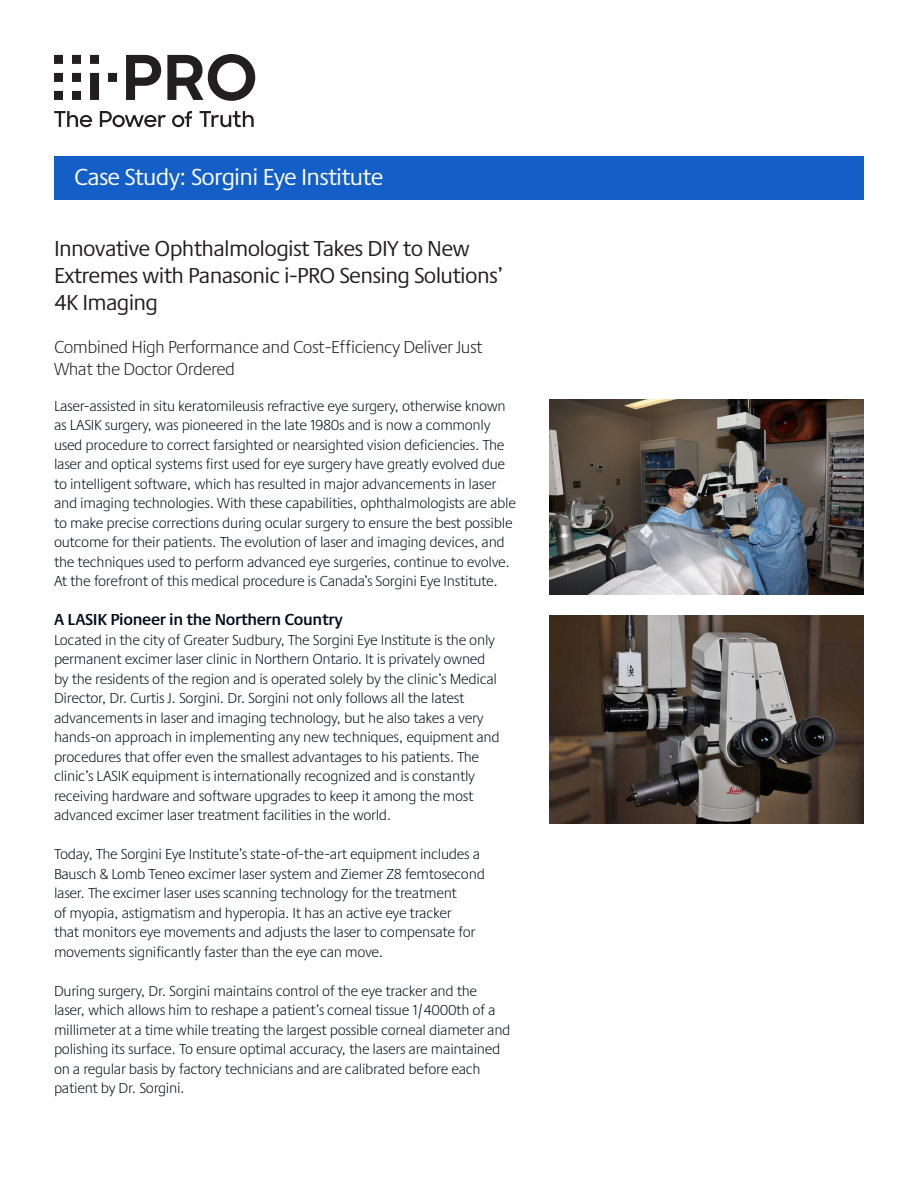
<style>
.page{position:relative;width:918px;height:1188px;background:#fff}
.page>*{position:absolute;margin:0;border:0;box-sizing:border-box;transform-origin:0 0}
.t1{font:24px "Praxis Next";letter-spacing:-.03em;color:#fff}
.t2{font:22.5px/27px "Praxis Next";letter-spacing:-.03em;color:#231f20}
.t3{font:300 18px/21.6px "Praxis Next";letter-spacing:-.03em;color:#231f20}
.SubHead_Bold{font:600 16.5px "Praxis Next";letter-spacing:-.02em;color:#040c1b}
.Body{font:300 15px/19.5px "Praxis Next";letter-spacing:-.02em;color:#040c1b}
</style>
<div class="page">
<svg style="left:54px;top:54px;width:201px;height:73px"></svg>
<div style="left:54px;top:156px;width:810px;height:44px;background:#145fc7"></div>
<img style="left:550px;top:400px;width:314px;height:194px">
<img style="left:550px;top:616px;width:314px;height:207px">
<p class="t1" style="left:74px;top:159px;width:311px">Case Study: Sorgini Eye Institute</p>
<p class="t2" style="left:54px;top:235px;width:451px">Innovative Ophthalmologist Takes DIY to New<br>Extremes with Panasonic i-PRO Sensing Solutions’<br>4K Imaging</p>
<p class="t3" style="left:54px;top:336px;width:430px">Combined High Performance and Cost-Efficiency Deliver Just<br>What the Doctor Ordered</p>
<p class="Body" style="left:54px;top:396px;width:464px">Laser-assisted in situ keratomileusis refractive eye surgery, otherwise known as LASIK surgery, was pioneered in the late 1980s and is now a commonly used procedure to correct farsighted or nearsighted vision deficiencies. The laser and optical systems first used for eye surgery have greatly evolved due to intelligent software, which has resulted in major advancements in laser and imaging technologies. With these capabilities, ophthalmologists are able to make precise corrections during ocular surgery to ensure the best possible outcome for their patients. The evolution of laser and imaging devices, and the techniques used to perform advanced eye surgeries, continue to evolve.<br>At the forefront of this medical procedure is Canada’s Sorgini Eye Institute.</p>
<p class="SubHead_Bold" style="left:54px;top:607px;width:290px">A LASIK Pioneer in the Northern Country</p>
<p class="Body" style="left:54px;top:630px;width:447px">Located in the city of Greater Sudbury, The Sorgini Eye Institute is the only permanent excimer laser clinic in Northern Ontario. It is privately owned by the residents of the region and is operated solely by the clinic’s Medical Director, Dr. Curtis J. Sorgini. Dr. Sorgini not only follows all the latest advancements in laser and imaging technology, but he also takes a very hands-on approach in implementing any new techniques, equipment and procedures that offer even the smallest advantages to his patients. The clinic’s LASIK equipment is internationally recognized and is constantly receiving hardware and software upgrades to keep it among the most advanced excimer laser treatment facilities in the world.</p>
<p class="Body" style="left:54px;top:844px;width:432px">Today, The Sorgini Eye Institute’s state-of-the-art equipment includes a Bausch &amp; Lomb Teneo excimer laser system and Ziemer Z8 femtosecond laser. The excimer laser uses scanning technology for the treatment<br>of myopia, astigmatism and hyperopia. It has an active eye tracker<br>that monitors eye movements and adjusts the laser to compensate for movements significantly faster than the eye can move.</p>
<p class="Body" style="left:54px;top:981px;width:458px">During surgery, Dr. Sorgini maintains control of the eye tracker and the laser, which allows him to reshape a patient’s corneal tissue 1/4000th of a millimeter at a time while treating the largest possible corneal diameter and polishing its surface. To ensure optimal accuracy, the lasers are maintained on a regular basis by factory technicians and are calibrated before each patient by Dr. Sorgini.</p>
</div>
